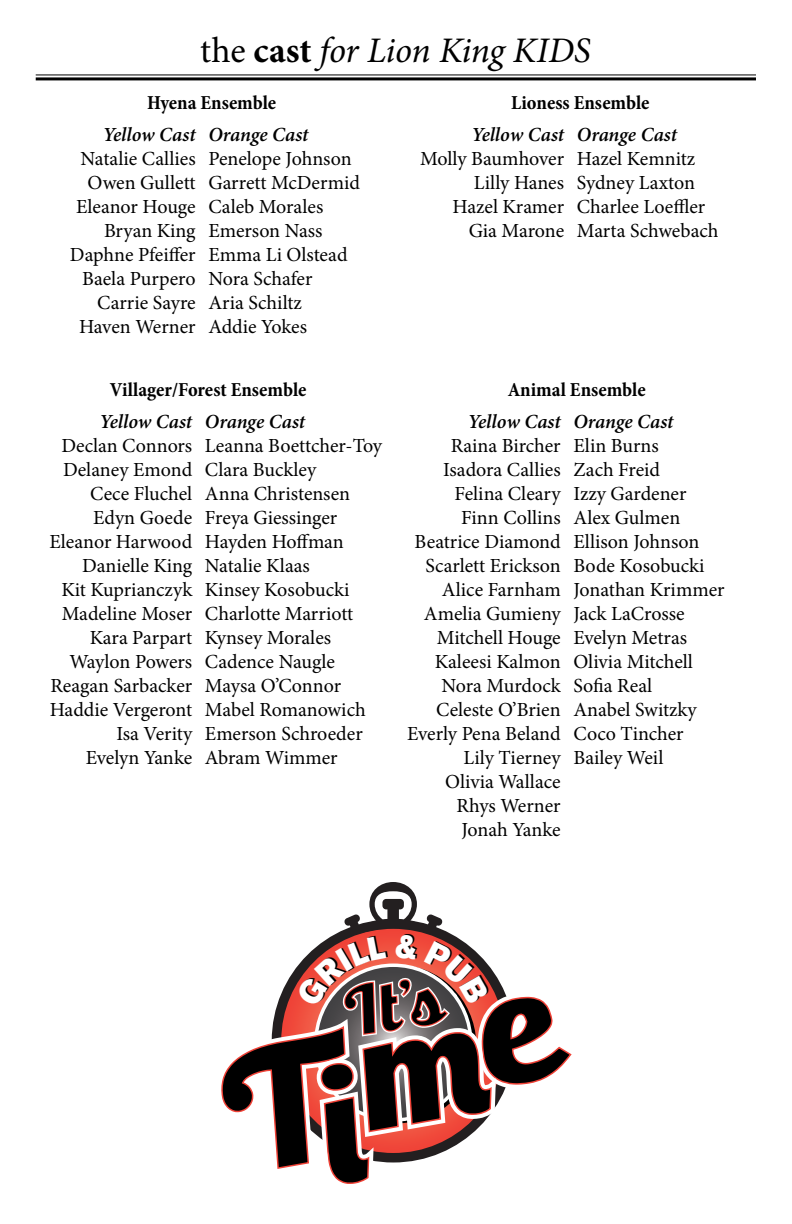
<style>
.page{position:relative;width:792px;height:1224px;background:#fff}
.page>*{position:absolute;margin:0;border:0;box-sizing:border-box;transform-origin:0 0}
.t1{font:italic 36px "Minion Pro";letter-spacing:-.01em;color:#000}
.t2{font:20px/24px "Minion Pro";color:#000;text-align:right}
.t3{font:italic 600 20px "Minion Pro";letter-spacing:-.005em;color:#000}
.t4{font:700 condensed 20px "Minion Pro";letter-spacing:-.005em;color:#000}
.s1{font-style:normal}
.s2{font-weight:700;font-style:normal}
</style>
<div class="page">
<hr style="left:36px;top:74px;width:720px;height:1px;background:#000">
<hr style="left:36px;top:77px;width:720px;height:3px;background:#000">
<svg style="left:221px;top:882px;width:351px;height:302px"></svg>
<h1 class="t1" style="left:200px;top:26px;width:392px"><span class="s1">the</span> <span class="s2">cast</span> for Lion King KIDS</h1>
<p class="t4" style="left:147px;top:89px;width:131px">Hyena Ensemble</p>
<p class="t4" style="left:511px;top:89px;width:140px">Lioness Ensemble</p>
<p class="t3" style="left:103px;top:120px;width:94px">Yellow Cast</p>
<p class="t2" style="left:70px;top:147px;width:127px">Natalie Callies<br>Owen Gullett<br>Eleanor Houge<br>Bryan King<br>Daphne Pfeiffer<br>Baela Purpero<br>Carrie Sayre<br>Haven Werner</p>
<p class="t3" style="left:471px;top:120px;width:94px">Yellow Cast</p>
<p class="t2" style="left:420px;top:147px;width:146px">Molly Baumhover<br>Lilly Hanes<br>Hazel Kramer<br>Gia Marone</p>
<p class="t3" style="left:577px;top:120px;width:102px">Orange Cast</p>
<p class="t2" style="left:577px;top:147px;width:143px;text-align:left">Hazel Kemnitz<br>Sydney Laxton<br>Charlee Loeffler<br>Marta Schwebach</p>
<p class="t3" style="left:208px;top:120px;width:102px">Orange Cast</p>
<p class="t2" style="left:208px;top:147px;width:153px;text-align:left">Penelope Johnson<br>Garrett McDermid<br>Caleb Morales<br>Emerson Nass<br>Emma Li Olstead<br>Nora Schafer<br>Aria Schiltz<br>Addie Yokes</p>
<p class="t4" style="left:110px;top:376px;width:198px">Villager/Forest Ensemble</p>
<p class="t3" style="left:99px;top:407px;width:94px">Yellow Cast</p>
<p class="t2" style="left:49px;top:433px;width:144px">Declan Connors<br>Delaney Emond<br>Cece Fluchel<br>Edyn Goede<br>Eleanor Harwood<br>Danielle King<br>Kit Kuprianczyk<br>Madeline Moser<br>Kara Parpart<br>Waylon Powers<br>Reagan Sarbacker<br>Haddie Vergeront<br>Isa Verity<br>Evelyn Yanke</p>
<p class="t3" style="left:205px;top:407px;width:102px">Orange Cast</p>
<p class="t2" style="left:205px;top:433px;width:179px;text-align:left">Leanna Boettcher-Toy<br>Clara Buckley<br>Anna Christensen<br>Freya Giessinger<br>Hayden Hoffman<br>Natalie Klaas<br>Kinsey Kosobucki<br>Charlotte Marriott<br>Kynsey Morales<br>Cadence Naugle<br>Maysa O’Connor<br>Mabel Romanowich<br>Emerson Schroeder<br>Abram Wimmer</p>
<p class="t4" style="left:508px;top:376px;width:140px">Animal Ensemble</p>
<p class="t3" style="left:468px;top:407px;width:94px">Yellow Cast</p>
<p class="t2" style="left:407px;top:433px;width:155px">Raina Bircher<br>Isadora Callies<br>Felina Cleary<br>Finn Collins<br>Beatrice Diamond<br>Scarlett Erickson<br>Alice Farnham<br>Amelia Gumieny<br>Mitchell Houge<br>Kaleesi Kalmon<br>Nora Murdock<br>Celeste O’Brien<br>Everly Pena Beland<br>Lily Tierney<br>Olivia Wallace<br>Rhys Werner<br>Jonah Yanke</p>
<p class="t3" style="left:573px;top:407px;width:102px">Orange Cast</p>
<p class="t2" style="left:573px;top:433px;width:153px;text-align:left">Elin Burns<br>Zach Freid<br>Izzy Gardener<br>Alex Gulmen<br>Ellison Johnson<br>Bode Kosobucki<br>Jonathan Krimmer<br>Jack LaCrosse<br>Evelyn Metras<br>Olivia Mitchell<br>Sofia Real<br>Anabel Switzky<br>Coco Tincher<br>Bailey Weil</p>
</div>
